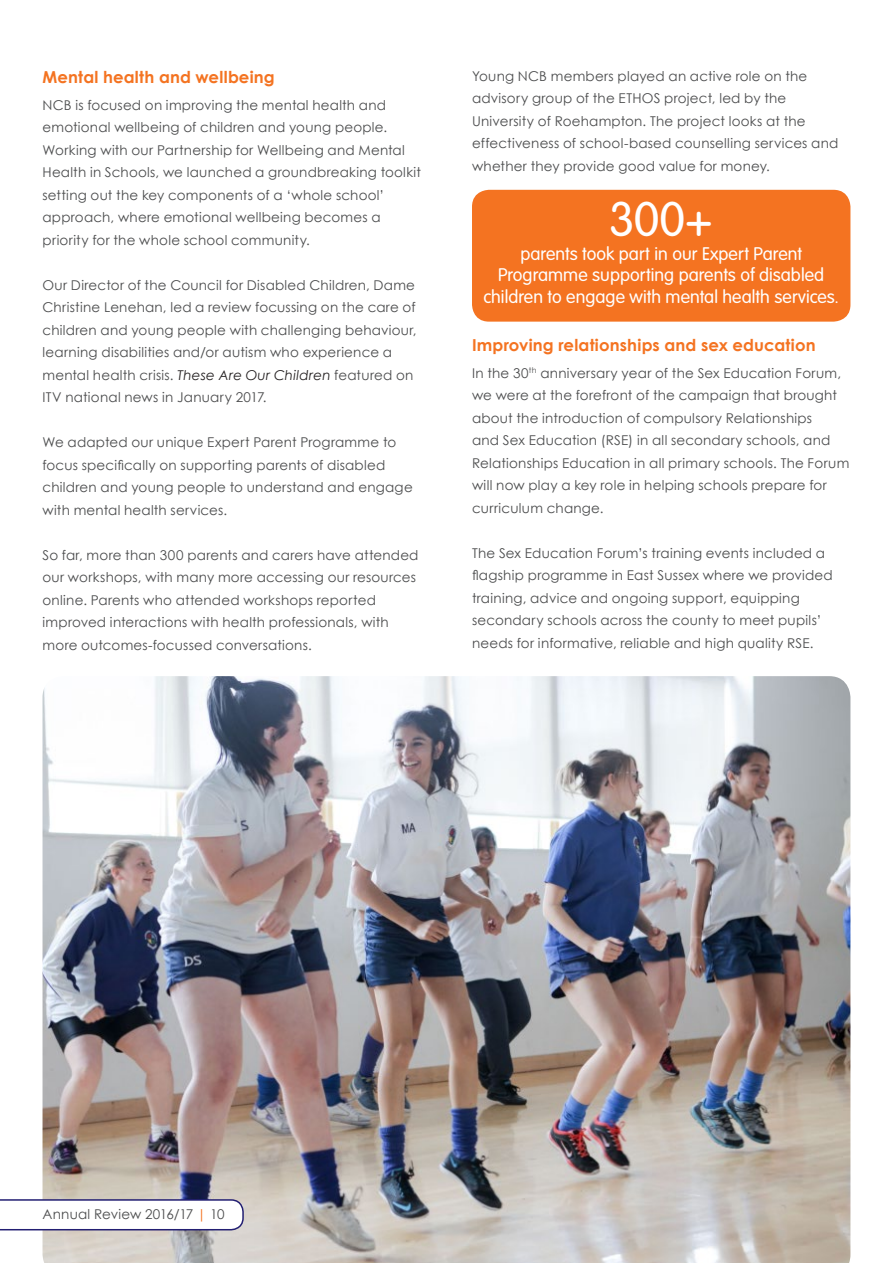
<style>
.page{position:relative;width:893px;height:1263px;background:#fff}
.page>*{position:absolute;margin:0;border:0;box-sizing:border-box;transform-origin:0 0}
.t1{font:300 48px "VAG Rounded";color:#fff}
.t2{font:300 18px/21.6px "VAG Rounded";letter-spacing:.005em;color:#fff;text-align:center}
.t3{font:700 16.5px "Century Gothic";letter-spacing:.01em;color:#f47321}
.t4{font:13.5px/22.5px "Century Gothic";letter-spacing:.015em;color:#4b4c4d}
.s1{font-style:italic;color:#231f20}
.s2{color:#f47321}
</style>
<div class="page">
<img style="left:43px;top:676px;width:807px;height:587px">
<div style="left:472px;top:190px;width:378px;height:132px;background:#f47321;border-radius:17px"></div>
<svg style="left:0;top:1199px;width:244px;height:31px"></svg>
<p class="t3" style="left:43px;top:67px;width:234px">Mental health and wellbeing</p>
<p class="t4" style="left:43px;top:93px;width:380px">NCB is focused on improving the mental health and emotional wellbeing of children and young people.<br>Working with our Partnership for Wellbeing and Mental Health in Schools, we launched a groundbreaking toolkit setting out the key components of a ‘whole school’ approach, where emotional wellbeing becomes a priority for the whole school community.</p>
<p class="t4" style="left:43px;top:274px;width:376px">Our Director of the Council for Disabled Children, Dame Christine Lenehan, led a review focussing on the care of children and young people with challenging behaviour, learning disabilities and/or autism who experience a mental health crisis. <span class="s1">These Are Our Children</span> featured on ITV national news in January 2017.</p>
<p class="t4" style="left:43px;top:431px;width:372px">We adapted our unique Expert Parent Programme to focus specifically on supporting parents of disabled children and young people to understand and engage with mental health services.</p>
<p class="t4" style="left:43px;top:544px;width:378px">So far, more than 300 parents and carers have attended our workshops, with many more accessing our resources online. Parents who attended workshops reported improved interactions with health professionals, with more outcomes-focussed conversations.</p>
<p class="t4" style="left:472px;top:64px;width:368px">Young NCB members played an active role on the advisory group of the ETHOS project, led by the University of Roehampton. The project looks at the effectiveness of school-based counselling services and whether they provide good value for money.</p>
<h1 class="t1" style="left:609px;top:192px;width:106px">300+</h1>
<h2 class="t2" style="left:483px;top:242px;width:357px">parents took part in our Expert Parent<br>Programme supporting parents of disabled children to engage with mental health services.</h2>
<p class="t3" style="left:472px;top:334px;width:345px">Improving relationships and sex education</p>
<p class="t4" style="left:472px;top:361px;width:379px">In the 30<sup>th</sup> anniversary year of the Sex Education Forum, we were at the forefront of the campaign that brought about the introduction of compulsory Relationships<br>and Sex Education (RSE) in all secondary schools, and Relationships Education in all primary schools. The Forum will now play a key role in helping schools prepare for curriculum change.</p>
<p class="t4" style="left:472px;top:541px;width:362px">The Sex Education Forum’s training events included a flagship programme in East Sussex where we provided training, advice and ongoing support, equipping secondary schools across the county to meet pupils’ needs for informative, reliable and high quality RSE.</p>
<p class="t4" style="left:43px;top:1202px;width:184px">Annual Review 2016/17 <span class="s2">|</span> 10</p>
</div>
